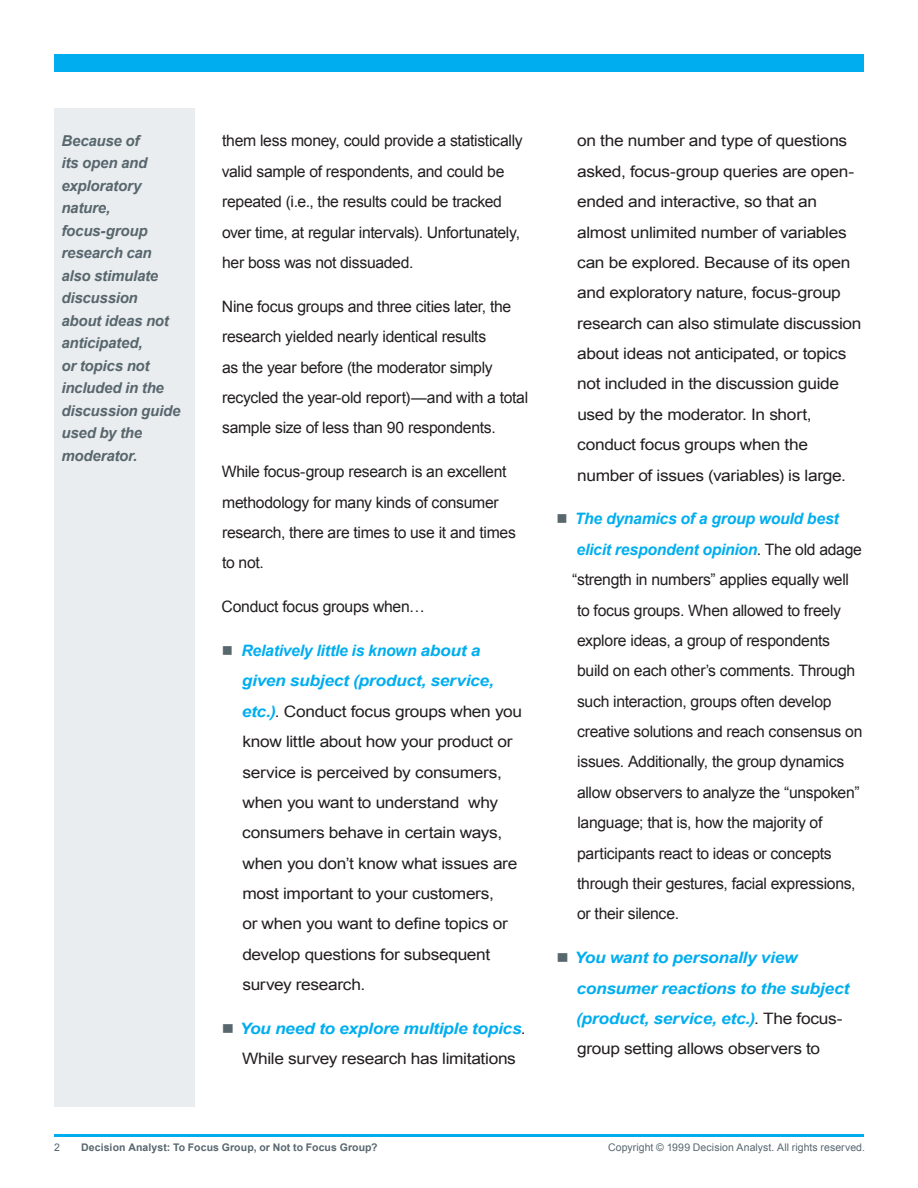
<style>
.page{position:relative;width:918px;height:1188px;background:#fff}
.page>*{position:absolute;margin:0;border:0;box-sizing:border-box;transform-origin:0 0}
.Paragraph_Style_1{font:15.75px/30.3px "Arial";letter-spacing:-.02em;color:#231f20}
.Paragraph_Style_1-2{font:15.75px/30.3px "Arial";letter-spacing:-.02em;color:#231f20;scale:1.1 1}
.t1{font:italic 700 15.75px/30.3px "Arial";letter-spacing:-.015em;color:#00aeef;scale:1.1 1}
.t2{font:italic 700 15.75px "Arial";letter-spacing:-.015em;color:#00aeef}
.sidebar{font:italic 700 15px/22.5px "Arial";letter-spacing:-.015em;color:#58676e}
.t3{font:10.5px "Arial";letter-spacing:.01em;color:#58676e}
.t4{font:700 10.5px "Arial";letter-spacing:.01em;color:#58676e}
.s1{font-weight:700;font-style:italic;color:#00aeef}
.s2{font-weight:400;font-style:normal;color:#231f20}
</style>
<div class="page">
<div style="left:54px;top:54px;width:810px;height:18px;background:#00aeef"></div>
<hr style="left:54px;top:1134px;width:810px;height:3px;background:#00aeef">
<div style="left:54px;top:108px;width:140px;height:998px;background:#eaedef"></div>
<p class="sidebar" style="left:61px;top:130px;width:121px">Because of<br>its open and exploratory nature, focus-group research can also stimulate discussion about ideas not anticipated,<br>or topics not included in the discussion guide used by the moderator.</p>
<p class="Paragraph_Style_1" style="left:222px;top:126px;width:302px">them less money, could provide a statistically valid sample of respondents, and could be repeated (i.e., the results could be tracked over time, at regular intervals). Unfortunately, her boss was not dissuaded.</p>
<p class="Paragraph_Style_1" style="left:222px;top:291px;width:308px">Nine focus groups and three cities later, the research yielded nearly identical results<br>as the year before (the moderator simply recycled the year-old report)—and with a total sample size of less than 90 respondents.</p>
<p class="Paragraph_Style_1" style="left:222px;top:457px;width:296px">While focus-group research is an excellent methodology for many kinds of consumer research, there are times to use it and times to not.</p>
<p class="Paragraph_Style_1" style="left:222px;top:592px;width:205px">Conduct focus groups when…</p>
<p class="Paragraph_Style_1-2" style="left:242px;top:636px;width:257px"><span class="s1">Relatively little is known about a given subject (product, service, etc.)</span>. Conduct focus groups when you know little about how your product or service is perceived by consumers, when you want to understand why consumers behave in certain ways, when you don’t know what issues are most important to your customers,<br>or when you want to define topics or develop questions for subsequent survey research.</p>
<p class="Paragraph_Style_1-2" style="left:240px;top:1014px;width:261px"><span class="s1">You need to explore multiple topics</span>.<br>While survey research has limitations</p>
<p class="Paragraph_Style_1-2" style="left:577px;top:126px;width:260px">on the number and type of questions asked, focus-group queries are open&shy;ended and interactive, so that an almost unlimited number of variables can be explored. Because of its open and exploratory nature, focus-group research can also stimulate discussion about ideas not anticipated, or topics not included in the discussion guide used by the moderator. In short, conduct focus groups when the number of issues (variables) is large.</p>
<p class="t2" style="left:575px;top:508px;width:265px">The dynamics of a group would best</p>
<p class="t2" style="left:577px;top:539px;width:287px">elicit respondent opinion<span class="s2">. The old adage</span></p>
<p class="Paragraph_Style_1" style="left:572px;top:565px;width:278px">“strength in numbers” applies equally well</p>
<p class="Paragraph_Style_1" style="left:577px;top:595px;width:265px">to focus groups. When allowed to freely</p>
<p class="Paragraph_Style_1" style="left:577px;top:625px;width:255px">explore ideas, a group of respondents</p>
<p class="Paragraph_Style_1" style="left:577px;top:656px;width:280px">build on each other’s comments. Through</p>
<p class="Paragraph_Style_1" style="left:577px;top:686px;width:256px">such interaction, groups often develop</p>
<p class="Paragraph_Style_1" style="left:577px;top:717px;width:287px">creative solutions and reach consensus on</p>
<p class="Paragraph_Style_1" style="left:577px;top:747px;width:269px">issues. Additionally, the group dynamics</p>
<p class="Paragraph_Style_1" style="left:577px;top:777px;width:284px">allow observers to analyze the “unspoken”</p>
<p class="Paragraph_Style_1" style="left:577px;top:808px;width:246px">language; that is, how the majority of</p>
<p class="Paragraph_Style_1" style="left:577px;top:838px;width:256px">participants react to ideas or concepts</p>
<p class="Paragraph_Style_1" style="left:577px;top:868px;width:280px">through their gestures, facial expressions,</p>
<p class="Paragraph_Style_1" style="left:577px;top:899px;width:103px">or their silence.</p>
<p class="t1" style="left:575px;top:943px;width:251px">You want to personally view consumer reactions to the subject (product, service, etc.)<span class="s2">. The focus&shy;group setting allows observers to</span></p>
<p class="t3" style="left:54px;top:1140px;width:7px">2</p>
<p class="t4" style="left:81px;top:1140px;width:298px">Decision Analyst: To Focus Group, or Not to Focus Group?</p>
<p class="t3" style="left:608px;top:1140px;width:259px">Copyright © 1999 Decision Analyst. All rights reserved.</p>
</div>
